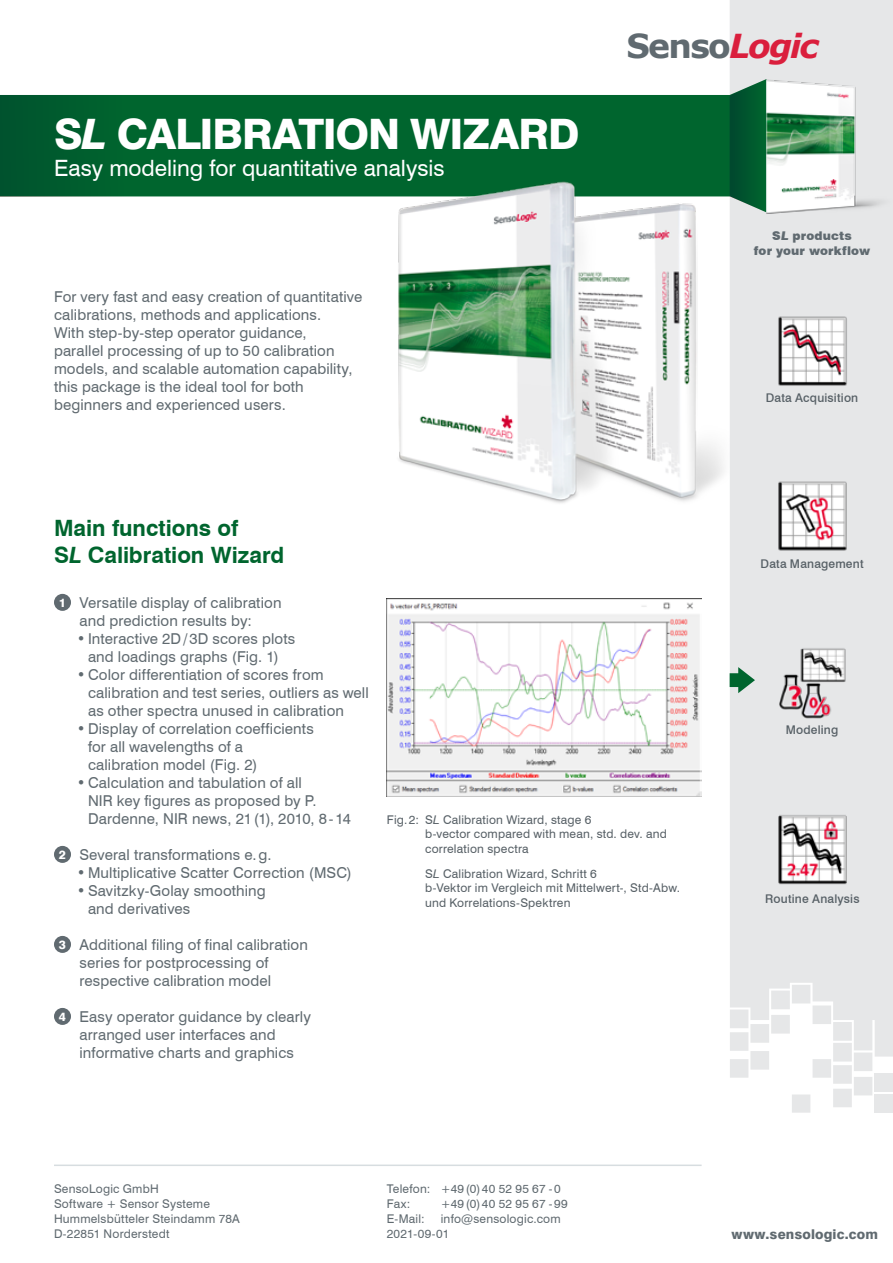
<style>
.page{position:relative;width:893px;height:1263px;background:#fff}
.page>*{position:absolute;margin:0;border:0;box-sizing:border-box;transform-origin:0 0}
.t1{font:800 42px "Swiss 721 BT";letter-spacing:-.03em;color:#fff}
.t2{font:700 33px "Verdana";letter-spacing:-.05em;color:#606a70}
.t3{font:22.5px "Swiss 721 BT";color:#fff}
.t4{font:700 22.5px/27px "Swiss 721 BT";color:#00652e}
.t5{font:15px/18px "Swiss 721 BT";letter-spacing:.01em;color:#606a70}
.t6{font:800 13.5px "Swiss 721 BT";letter-spacing:.01em;color:#606a70}
.t7{font:12px/14.4px "Swiss 721 BT";letter-spacing:.015em;color:#576066}
.t8{font:12px/15px "Swiss 721 BT";letter-spacing:.015em;color:#606a70}
.t9{font:500 12px "Swiss 721 BT";letter-spacing:.015em;color:#576066}
.t10{font:900 12px/14.4px "Swiss 721 BT";letter-spacing:.015em;color:#606a70;text-align:center}
.s1{font-style:italic}
.s2{font-style:italic;color:#da1f3d}
.s3{font-weight:800;font-size:12px;color:#fff}
</style>
<div class="page">
<div style="left:875px;top:1073px;width:18px;height:19px;background:#e6e7e8"></div>
<div style="left:875px;top:1094px;width:18px;height:19px;background:#e6e7e8"></div>
<svg style="left:730px;top:1056px;width:142px;height:57px"></svg>
<div style="left:730px;top:0;width:163px;height:1056px;background:#e6e7e8"></div>
<div style="left:0;top:94px;width:730px;height:103px;background:#00652e"></div>
<img style="left:756px;top:78px;width:137px;height:137px">
<div style="left:0;top:95px;width:130px;height:101px;background:#005c2e"></div>
<svg style="left:730px;top:79px;width:36px;height:133px;background:#1b6843"></svg>
<img style="left:389px;top:179px;width:341px;height:324px">
<div style="left:54px;top:594px;width:17px;height:17px;background:#606a70;border-radius:50%"></div>
<div style="left:54px;top:846px;width:17px;height:17px;background:#606a70;border-radius:50%"></div>
<div style="left:54px;top:936px;width:17px;height:17px;background:#606a70;border-radius:50%"></div>
<div style="left:54px;top:1008px;width:17px;height:17px;background:#606a70;border-radius:50%"></div>
<img style="left:756px;top:314px;width:121px;height:74px">
<img style="left:756px;top:477px;width:121px;height:74px">
<img style="left:753px;top:642px;width:127px;height:77px">
<img style="left:752px;top:809px;width:121px;height:81px">
<img style="left:387px;top:598px;width:315px;height:198px">
<hr style="left:54px;top:1164px;width:648px;height:2px;background:#d7dde0">
<svg style="left:730px;top:667px;width:25px;height:26px"></svg>
<h1 class="t1" style="left:54px;top:108px;width:527px">S<span class="s1">L</span> Calibration Wizard</h1>
<h3 class="t3" style="left:54px;top:152px;width:392px">Easy modeling for quantitative analysis</h3>
<p class="t5" style="left:54px;top:287px;width:310px">For very fast and easy creation of quantitative calibrations, methods and applications.<br>With step-by-step operator guidance,<br>parallel processing of up to 50 calibration models, and scalable automation capability, this package is the ideal tool for both beginners and experienced users.</p>
<h2 class="t2" style="left:626px;top:23px;width:194px">Senso<span class="s2">Logic</span></h2>
<p class="t10" style="left:754px;top:229px;width:118px">S<span class="s1">L</span> products<br>for your workflow</p>
<p class="t9" style="left:766px;top:391px;width:94px">Data Acquisition</p>
<h3 class="t4" style="left:54px;top:513px;width:232px">Main functions of<br>S<span class="s1">L</span> Calibration Wizard</h3>
<p class="t5" style="left:59px;top:593px;width:224px;text-align:center"><span class="s3">1</span> Versatile display of calibration and prediction results by:</p>
<p class="t5" style="left:77px;top:629px;width:220px;text-align:center">•Interactive 2D/3D scores plots and loadings graphs (Fig. 1)</p>
<p class="t5" style="left:88px;top:665px;width:282px;text-indent:-11px">• Color differentiation of scores from calibration and test series, outliers as well as other spectra unused in calibration</p>
<p class="t5" style="left:88px;top:719px;width:227px;text-indent:-11px">• Display of correlation coefficients for all wavelengths of a calibration model (Fig. 2)</p>
<p class="t5" style="left:88px;top:773px;width:264px;text-indent:-11px">• Calculation and tabulation of all<br>NIR key figures as proposed by P.<br>Dardenne, NIR news, 21(1), 2010, 8-14</p>
<p class="t5" style="left:59px;top:845px;width:214px"><span class="s3">2</span> Several transformations e.g.</p>
<p class="t5" style="left:77px;top:863px;width:276px">• Multiplicative Scatter Correction (MSC)</p>
<p class="t5" style="left:88px;top:881px;width:179px;text-indent:-11px">•Savitzky-Golay smoothing and derivatives</p>
<p class="t5" style="left:80px;top:935px;width:230px;text-indent:-21px"><span class="s3">3</span> Additional filing of final calibration series for postprocessing of respective calibration model</p>
<p class="t5" style="left:80px;top:1007px;width:233px;text-indent:-21px"><span class="s3">4</span> Easy operator guidance by clearly arranged user interfaces and informative charts and graphics</p>
<p class="t7" style="left:425px;top:812px;width:243px;text-indent:-38px">Fig.2: S<span class="s1">L</span> Calibration Wizard, stage 6<br>b-vector compared with mean, std. dev. and correlation spectra</p>
<p class="t7" style="left:425px;top:866px;width:257px">S<span class="s1">L</span> Calibration Wizard, Schritt 6<br>b-Vektor im Vergleich mit Mittelwert-, Std-Abw. und Korrelations-Spektren</p>
<p class="t8" style="left:54px;top:1181px;width:187px">SensoLogic GmbH<br>Software + Sensor Systeme<br>Hummelsbütteler Steindamm 78A<br>D-22851 Norderstedt</p>
<p class="t8" style="left:387px;top:1181px;width:175px">Telefon: +49(0)40 52 95 67 -0<br>Fax:</p>
<p class="t8" style="left:441px;top:1196px;width:128px">+49(0)40 52 95 67 -99</p>
<p class="t8" style="left:387px;top:1211px;width:175px;text-indent:54px">info@sensologic.com<br>2021-09-01</p>
<p class="t8" style="left:387px;top:1211px;width:39px">E-Mail:</p>
<p class="t9" style="left:760px;top:556px;width:105px">Data Management</p>
<p class="t9" style="left:786px;top:722px;width:54px">Modeling</p>
<p class="t9" style="left:765px;top:891px;width:96px">Routine Analysis</p>
<p class="t6" style="left:731px;top:1226px;width:148px">www.sensologic.com</p>
</div>
